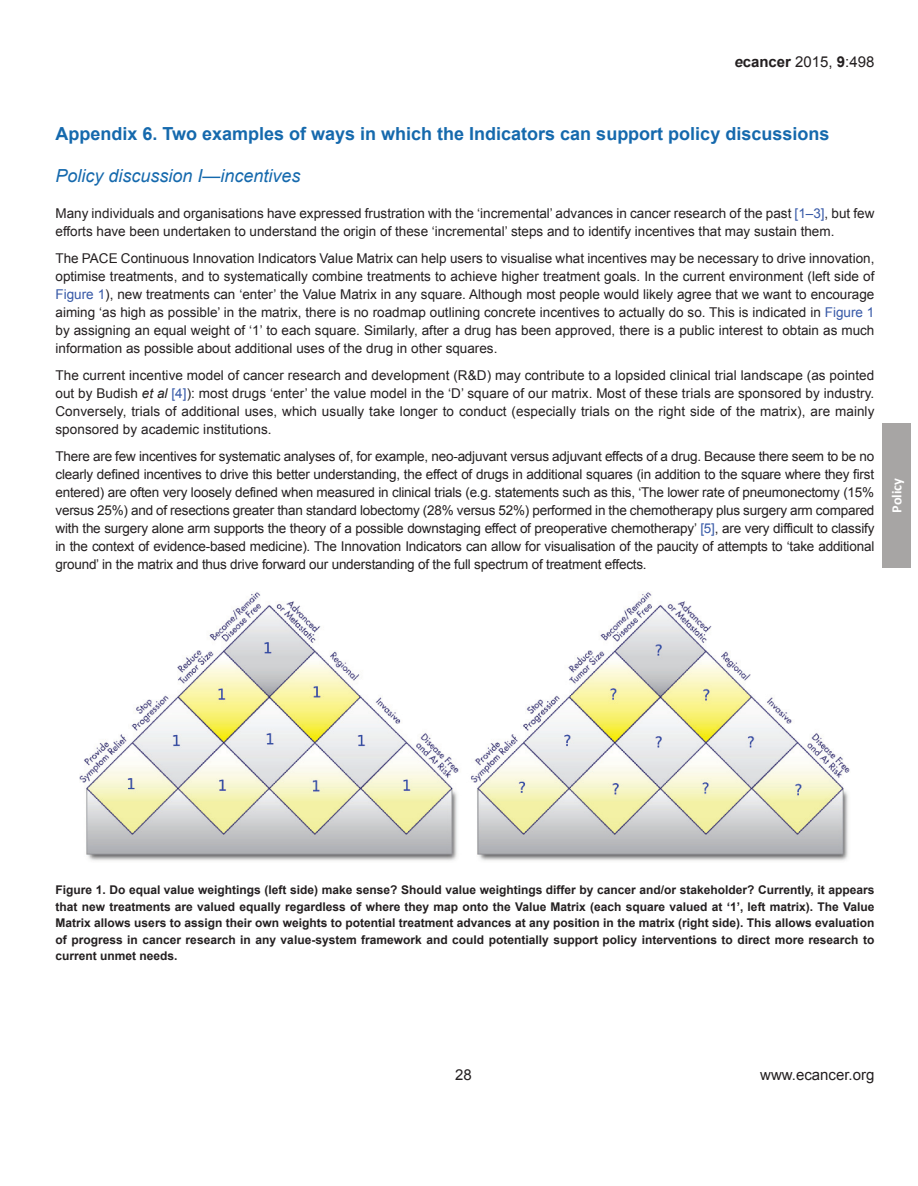
<style>
.page{position:relative;width:918px;height:1186px;background:#fff}
.page>*{position:absolute;margin:0;border:0;box-sizing:border-box;transform-origin:0 0}
.t1{font:700 18px "Arial";color:#1569ad}
.t2{font:italic 18px "Arial";color:#1569ad}
.t3{font:15px "Arial";color:#231f20}
.t4{font:700 14.25px "Calibri";color:#fff}
.t5{font:13.5px/18px "Arial";color:#231f20;text-align:justify}
.t6{font:700 12px/16.5px "Arial";color:#231f20;text-align:justify}
.s1{font-weight:700;font-style:italic}
.s2{font-weight:700}
.s3{color:#3759a7}
.s4{font-style:italic}
</style>
<div class="page">
<div style="left:882px;top:423px;width:29px;height:144px;background:#a7a5a4"></div>
<img style="left:80px;top:592px;width:770px;height:269px">
<p class="t3" style="left:734px;top:52px;width:142px"><span class="s1">e</span><span class="s2">cancer</span> 2015, <span class="s2">9</span>:498</p>
<h1 class="t1" style="left:56px;top:121px;width:775px">Appendix 6. Two examples of ways in which the Indicators can support policy discussions</h1>
<h1 class="t2" style="left:56px;top:164px;width:247px">Policy discussion I—incentives</h1>
<p class="t5" style="left:56px;top:204px;width:820px">Many individuals and organisations have expressed frustration with the ‘incremental’ advances in cancer research of the past <span class="s3">[1–3]</span>, but few efforts have been undertaken to understand the origin of these ‘incremental’ steps and to identify incentives that may sustain them.</p>
<p class="t5" style="left:56px;top:249px;width:821px">The PACE Continuous Innovation Indicators Value Matrix can help users to visualise what incentives may be necessary to drive innovation, optimise treatments, and to systematically combine treatments to achieve higher treatment goals. In the current environment (left side of <span class="s3">Figure 1</span>), new treatments can ‘enter’ the Value Matrix in any square. Although most people would likely agree that we want to encourage aiming ‘as high as possible’ in the matrix, there is no roadmap outlining concrete incentives to actually do so. This is indicated in <span class="s3">Figure 1 </span>by assigning an equal weight of ‘1’ to each square. Similarly, after a drug has been approved, there is a public interest to obtain as much information as possible about additional uses of the drug in other squares.</p>
<p class="t5" style="left:56px;top:366px;width:820px">The current incentive model of cancer research and development (R&amp;D) may contribute to a lopsided clinical trial landscape (as pointed out by Budish <span class="s4">et al</span> <span class="s3">[4]</span>): most drugs ‘enter’ the value model in the ‘D’ square of our matrix. Most of these trials are sponsored by industry.<br>Conversely, trials of additional uses, which usually take longer to conduct (especially trials on the right side of the matrix), are mainly sponsored by academic institutions.</p>
<p class="t5" style="left:56px;top:447px;width:820px">There are few incentives for systematic analyses of, for example, neo-adjuvant versus adjuvant effects of a drug. Because there seem to be no clearly defined incentives to drive this better understanding, the effect of drugs in additional squares (in addition to the square where they first entered) are often very loosely defined when measured in clinical trials (e.g. statements such as this, ‘The lower rate of pneumonectomy (15% versus 25%) and of resections greater than standard lobectomy (28% versus 52%) performed in the chemotherapy plus surgery arm compared with the surgery alone arm supports the theory of a possible downstaging effect of preoperative chemotherapy’ <span class="s3">[5]</span>, are very difficult to classify in the context of evidence-based medicine). The Innovation Indicators can allow for visualisation of the paucity of attempts to ‘take additional ground’ in the matrix and thus drive forward our understanding of the full spectrum of treatment effects.</p>
<p class="t4" style="left:888px;top:513px;width:36px;rotate:-90deg">Policy</p>
<p class="t6" style="left:56px;top:882px;width:821px">Figure 1. Do equal value weightings (left side) make sense? Should value weightings differ by cancer and/or stakeholder? Currently, it appears that new treatments are valued equally regardless of where they map onto the Value Matrix (each square valued at ‘1’, left matrix). The Value Matrix allows users to assign their own weights to potential treatment advances at any position in the matrix (right side). This allows evaluation of progress in cancer research in any value-system framework and could potentially support policy interventions to direct more research to current unmet needs.</p>
<p class="t3" style="left:455px;top:1065px;width:18px">28</p>
<p class="t3" style="left:760px;top:1065px;width:116px">www.ecancer.org</p>
</div>
